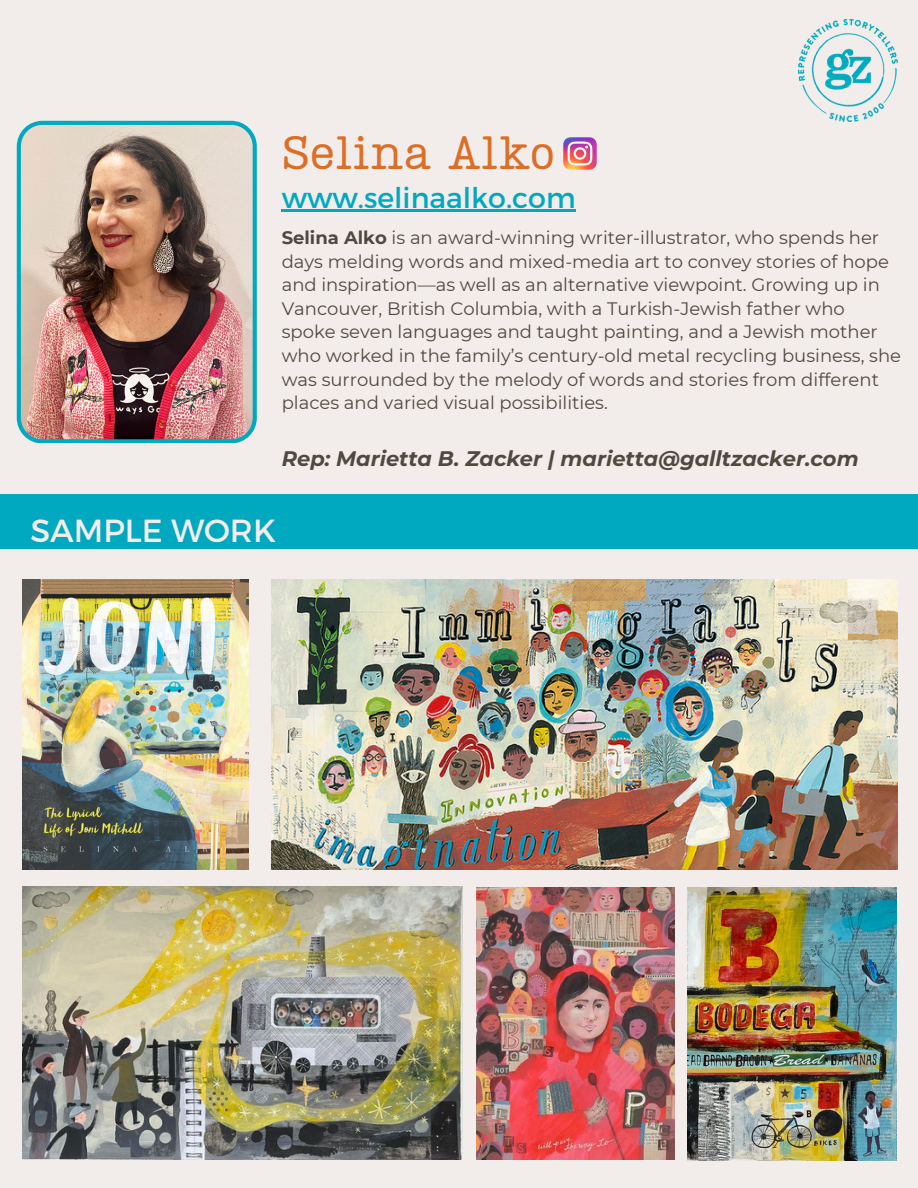
<style>
.page{position:relative;width:918px;height:1188px;background:#f2edea}
.page>*{position:absolute;margin:0;border:0;box-sizing:border-box;transform-origin:0 0}
.t1{font:47.25px "Lumios TW New";color:#de6e26}
.t2{font:31.95px "Montserrat";color:#f2edea}
.t3{font:28.5px "Montserrat";color:#00a9c0}
.t4{font:italic 700 21px "Montserrat";color:#51493f}
.t5{font:18px/23.7px "Montserrat";color:#51493f}
.s1{font-weight:700}
</style>
<div class="page">
<img style="left:17px;top:121px;width:240px;height:322px">
<img style="left:23px;top:886px;width:440px;height:273px">
<img style="left:476px;top:887px;width:198px;height:272px">
<img style="left:688px;top:887px;width:209px;height:273px">
<img style="left:798px;top:20px;width:99px;height:101px">
<img style="left:563px;top:137px;width:33px;height:33px">
<div style="left:0;top:494px;width:918px;height:55px;background:#00a9c0"></div>
<img style="left:23px;top:580px;width:226px;height:290px">
<img style="left:272px;top:580px;width:625px;height:290px">
<hr style="left:282px;top:209px;width:294px;height:3px;background:#00a9c0">
<p class="t1" style="left:282px;top:120px;width:275px">Selina Alko</p>
<p class="t3" style="left:282px;top:179px;width:296px">www.selinaalko.com</p>
<p class="t5" style="left:282px;top:226px;width:621px"><span class="s1">Selina Alko</span> is an award-winning writer-illustrator, who spends her days melding words and mixed-media art to convey stories of hope and inspiration—as well as an alternative viewpoint. Growing up in Vancouver, British Columbia, with a Turkish-Jewish father who spoke seven languages and taught painting, and a Jewish mother who worked in the family’s century-old metal recycling business, she was surrounded by the melody of words and stories from different places and varied visual possibilities.</p>
<p class="t4" style="left:282px;top:445px;width:578px">Rep: Marietta B. Zacker | marietta@galltzacker.com</p>
<p class="t2" style="left:30px;top:510px;width:247px">SAMPLE WORK</p>
</div>
